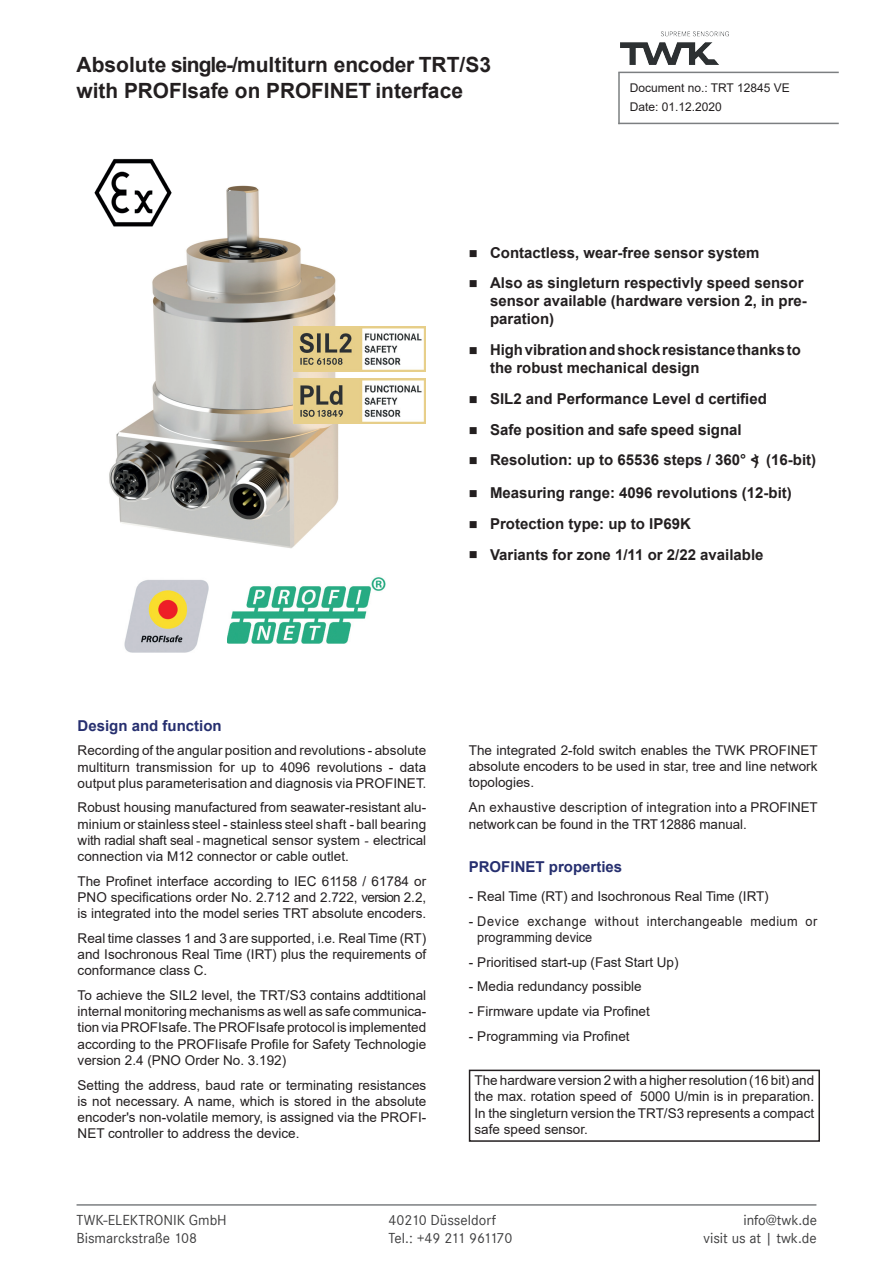
<style>
.page{position:relative;width:893px;height:1263px;background:#fff}
.page>*{position:absolute;margin:0;border:0;box-sizing:border-box;transform-origin:0 0}
.t1{font:700 21px/26px "Arial";color:#231f20}
.t2{font:700 15px/18px "Arial";color:#231f20}
.t3{font:15px "Corporate S";color:#3e3e3f}
.t4{font:700 15px "Arial";color:#262f6f}
.t5{font:15px "Corporate S";letter-spacing:-.06em;color:#3e3e3f}
.t6{font:13.5px/16.2px "Arial";color:#231f20;text-align:justify}
.t7{font:13.5px/16.2px "Arial";letter-spacing:.03em;color:#231f20}
.t8{font:12px/18.6px "Arial";color:#231f20}
.s1{font-family:"Times New Roman"}
</style>
<div class="page">
<hr style="left:618px;top:72px;width:2px;height:52px;background:#7c7f81">
<hr style="left:618px;top:72px;width:221px;height:1px;background:#7c7f81">
<hr style="left:618px;top:123px;width:221px;height:1px;background:#7c7f81">
<hr style="left:77px;top:1204px;width:739px;height:2px;background:#7c7f81">
<img style="left:621px;top:31px;width:107px;height:34px">
<div style="left:469px;top:1069px;width:351px;height:73px;border:2px solid #231f20"></div>
<img style="left:124px;top:580px;width:85px;height:73px">
<img style="left:228px;top:577px;width:158px;height:67px">
<img style="left:109px;top:185px;width:286px;height:364px">
<img style="left:94px;top:158px;width:80px;height:73px">
<img style="left:293px;top:326px;width:132px;height:45px">
<img style="left:293px;top:378px;width:132px;height:45px">
<h1 class="t1" style="left:77px;top:52px;width:416px">Absolute single-/multiturn encoder TRT/S3 with PROFIsafe on PROFINET interface</h1>
<p class="t8" style="left:630px;top:79px;width:162px">Document no.: TRT 12845 VE<br>Date: 01.12.2020</p>
<p class="t2" style="left:469px;top:243px;width:292px">■ Contactless, wear-free sensor system</p>
<p class="t2" style="left:490px;top:274px;width:318px;text-indent:-21px">■ Also as singleturn respectivly speed sensor sensor available (hardware version 2, in pre&shy;paration)</p>
<p class="t2" style="left:490px;top:341px;width:312px;text-indent:-21px">■ High vibration and shock resistance thanks to the robust mechanical design</p>
<p class="t2" style="left:469px;top:390px;width:300px">■ SIL2 and Performance Level d certified</p>
<p class="t2" style="left:469px;top:420px;width:274px">■ Safe position and safe speed signal</p>
<p class="t2" style="left:469px;top:451px;width:349px">■ Resolution: up to 65536 steps / 360° &lt;) (16-bit)</p>
<p class="t2" style="left:469px;top:484px;width:324px">■ Measuring range: 4096 revolutions (12-bit)</p>
<p class="t2" style="left:469px;top:514px;width:224px">■ Protection type: up to IP69K</p>
<p class="t2" style="left:469px;top:546px;width:296px">■ Variants for zone 1/11 or 2/22 available</p>
<p class="t4" style="left:78px;top:715px;width:146px">Design and function</p>
<p class="t6" style="left:78px;top:742px;width:350px">Recording of the angular position and revolutions - absolute multiturn transmission for up to 4096 revolutions - data output plus parameterisation and diagnosis via PROFINET<span class="s1">.</span></p>
<p class="t6" style="left:78px;top:799px;width:350px">Robust housing manufactured from seawater-resistant alu&shy;minium or stainless steel - stainless steel shaft - ball bearing with radial shaft seal <span class="s1">-</span> magnetical sensor system <span class="s1">-</span> electrical connection via M12 connector or cable outlet.</p>
<p class="t6" style="left:78px;top:873px;width:350px">The Profinet interface according to IEC 61158 / 61784 or PNO specifications order No. 2.712 and 2.722, version 2.2, is integrated into the model series TRT absolute encoders.</p>
<p class="t6" style="left:78px;top:930px;width:350px">Real time classes 1 and 3 are supported, i.e. Real Time (RT) and Isochronous Real Time (IRT) plus the requirements of conformance class C.</p>
<p class="t6" style="left:78px;top:987px;width:350px">To achieve the SIL2 level, the TRT/S3 contains addtitional internal monitoring mechanisms as well as safe communica&shy;tion via PROFIsafe. The PROFIsafe protocol is implemented according to the PROFIisafe Profile for Safety Technologie version 2.4 (PNO Order No. 3.192)</p>
<p class="t6" style="left:78px;top:1076px;width:350px">Setting the address, baud rate or terminating resistances is not necessary. A name, which is stored in the absolute encoder's non-volatile memory, is assigned via the PROFI-NET controller to address the device.</p>
<p class="t6" style="left:469px;top:742px;width:350px">The integrated 2-fold switch enables the TWK PROFINET absolute encoders to be used in star, tree and line network topologies.</p>
<p class="t6" style="left:469px;top:799px;width:350px">An exhaustive description of integration into a PROFINET network can be found in the TRT 12886 manual.</p>
<p class="t4" style="left:469px;top:856px;width:155px">PROFINET properties</p>
<p class="t6" style="left:469px;top:888px;width:301px">- Real Time (RT) and Isochronous Real Time (IRT)</p>
<p class="t7" style="left:477px;top:913px;width:341px;text-indent:-9px">- Device exchange without interchangeable medium or programming device</p>
<p class="t6" style="left:469px;top:954px;width:211px">- Prioritised start-up (Fast Start Up)</p>
<p class="t6" style="left:469px;top:978px;width:174px">- Media redundancy possible</p>
<p class="t6" style="left:469px;top:1003px;width:183px">- Firmware update via Profinet</p>
<p class="t6" style="left:469px;top:1028px;width:162px">- Programming via Profinet</p>
<p class="t6" style="left:475px;top:1072px;width:341px">The hardware version 2 with a higher resolution (16 bit) and the max. rotation speed of 5000 U/min is in preparation.<br>In the singleturn version the TRT/S3 represents a compact safe speed sensor.</p>
<p class="t3" style="left:77px;top:1212px;width:152px">TWK-ELEKTRONIK GmbH</p>
<p class="t3" style="left:389px;top:1212px;width:109px">40210 Düsseldorf</p>
<p class="t3" style="left:743px;top:1212px;width:75px">info@twk.de</p>
<p class="t3" style="left:77px;top:1230px;width:122px">Bismarckstraße 108</p>
<p class="t5" style="left:389px;top:1230px;width:126px">Tel.: +49 211 961170</p>
<p class="t3" style="left:704px;top:1230px;width:115px">visit us at | twk.de</p>
</div>
